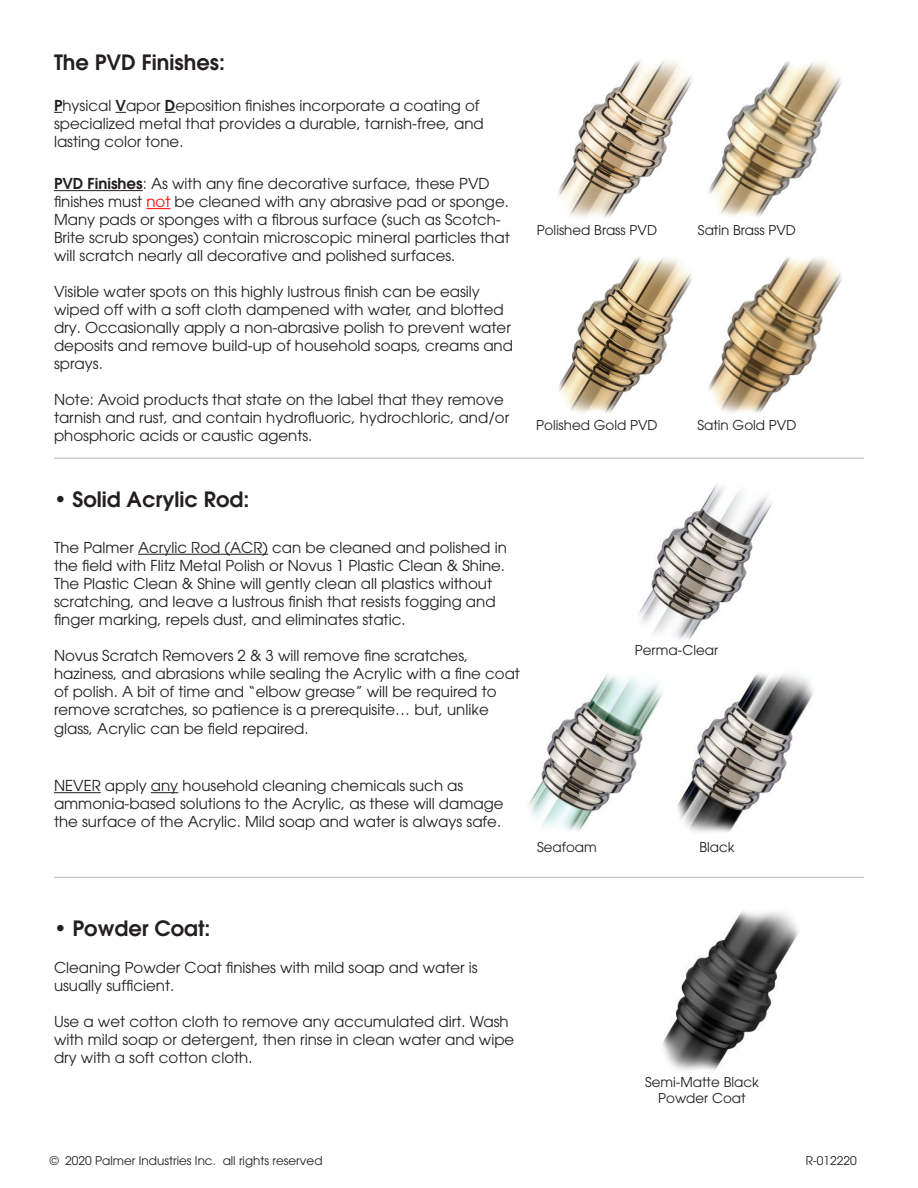
<style>
.page{position:relative;width:918px;height:1188px;background:#fff}
.page>*{position:absolute;margin:0;border:0;box-sizing:border-box;transform-origin:0 0}
.t1{font:600 21px "Avant Garde";color:#231f20}
.t2{font:15px/18px "Avant Garde";color:#231f20}
.Pa0{font:15px/18.1px "Avant Garde";color:#221e1f}
.t3{font:13.5px/16.2px "Avant Garde";color:#231f20;text-align:center}
.t4{font:12px "Avant Garde";color:#231f20}
.s1{font-weight:600}
.s2{color:#f00}
.s3{color:#211e1f}
</style>
<div class="page">
<img style="left:662px;top:911px;width:137px;height:160px">
<hr style="left:54px;top:877px;width:810px;height:1px;background:#bcbdc0">
<hr style="left:138px;top:554px;width:130px;height:1px;background:#211e1f">
<hr style="left:54px;top:792px;width:47px;height:1px;background:#211e1f">
<svg style="left:151px;top:792px;width:27px;height:1px"></svg>
<img style="left:638px;top:483px;width:135px;height:157px">
<img style="left:528px;top:673px;width:286px;height:160px">
<hr style="left:54px;top:458px;width:810px;height:1px;background:#bcbdc0">
<hr style="left:54px;top:190px;width:89px;height:1px;background:#231f20">
<svg style="left:146px;top:208px;width:24px;height:1px"></svg>
<img style="left:558px;top:257px;width:285px;height:156px">
<img style="left:558px;top:60px;width:284px;height:158px">
<p class="t1" style="left:54px;top:48px;width:172px">The PVD Finishes:</p>
<p class="t2" style="left:54px;top:96px;width:431px"><span class="s1">P</span>hysical <span class="s1">V</span>apor <span class="s1">D</span>eposition finishes incorporate a coating of specialized metal that provides a durable, tarnish-free, and lasting color tone.</p>
<p class="t2" style="left:54px;top:175px;width:457px"><span class="s1">PVD Finishes</span>: As with any fine decorative surface, these PVD finishes must <span class="s2">not</span> be cleaned with any abrasive pad or sponge.<br>Many pads or sponges with a fibrous surface (such as Scotch-Brite scrub sponges) contain microscopic mineral particles that will scratch nearly all decorative and polished surfaces.</p>
<p class="t2" style="left:54px;top:283px;width:461px">Visible water spots on this highly lustrous finish can be easily wiped off with a soft cloth dampened with water, and blotted dry. Occasionally apply a non-abrasive polish to prevent water deposits and remove build-up of household soaps, creams and sprays.</p>
<p class="t2" style="left:54px;top:391px;width:457px">Note: Avoid products that state on the label that they remove tarnish and rust, and contain hydrofluoric, hydrochloric, and/or phosphoric acids or caustic agents.</p>
<p class="t3" style="left:537px;top:222px;width:122px">Polished Brass PVD</p>
<p class="t3" style="left:698px;top:222px;width:99px">Satin Brass PVD</p>
<p class="t3" style="left:536px;top:417px;width:123px">Polished Gold PVD</p>
<p class="t3" style="left:697px;top:417px;width:101px">Satin Gold PVD</p>
<p class="t1" style="left:54px;top:486px;width:197px">• Solid Acrylic Rod:</p>
<p class="Pa0" style="left:54px;top:538px;width:454px">The Palmer <span class="s3">Acrylic Rod (ACR)</span> can be cleaned and polished in the field with Flitz Metal Polish or Novus 1 Plastic Clean &amp; Shine.<br>The Plastic Clean &amp; Shine will gently clean all plastics without scratching, and leave a lustrous finish that resists fogging and finger marking, repels dust, and eliminates static.</p>
<p class="Pa0" style="left:54px;top:647px;width:468px">Novus Scratch Removers 2 &amp; 3 will remove fine scratches, haziness, and abrasions while sealing the Acrylic with a fine coat of polish. A bit of time and “elbow grease” will be required to remove scratches, so patience is a prerequisite… but, unlike glass, Acrylic can be field repaired.</p>
<p class="Pa0" style="left:54px;top:777px;width:451px"><span class="s3">NEVER</span> apply <span class="s3">any</span> household cleaning chemicals such as ammonia-based solutions to the Acrylic, as these will damage the surface of the Acrylic. Mild soap and water is always safe.</p>
<p class="t3" style="left:635px;top:642px;width:85px">Perma-Clear</p>
<p class="t3" style="left:537px;top:839px;width:61px">Seafoam</p>
<p class="t3" style="left:699px;top:839px;width:37px">Black</p>
<p class="t1" style="left:54px;top:914px;width:158px">• Powder Coat:</p>
<p class="t2" style="left:54px;top:959px;width:425px">Cleaning Powder Coat finishes with mild soap and water is usually sufficient.</p>
<p class="t2" style="left:54px;top:1013px;width:462px">Use a wet cotton cloth to remove any accumulated dirt. Wash with mild soap or detergent, then rinse in clean water and wipe dry with a soft cotton cloth.</p>
<p class="t3" style="left:645px;top:1074px;width:115px">Semi-Matte Black<br>Powder Coat</p>
<p class="t4" style="left:50px;top:1153px;width:274px">© 2020 Palmer Industries Inc. all rights reserved</p>
<p class="t4" style="left:806px;top:1153px;width:53px">R-012220</p>
</div>
